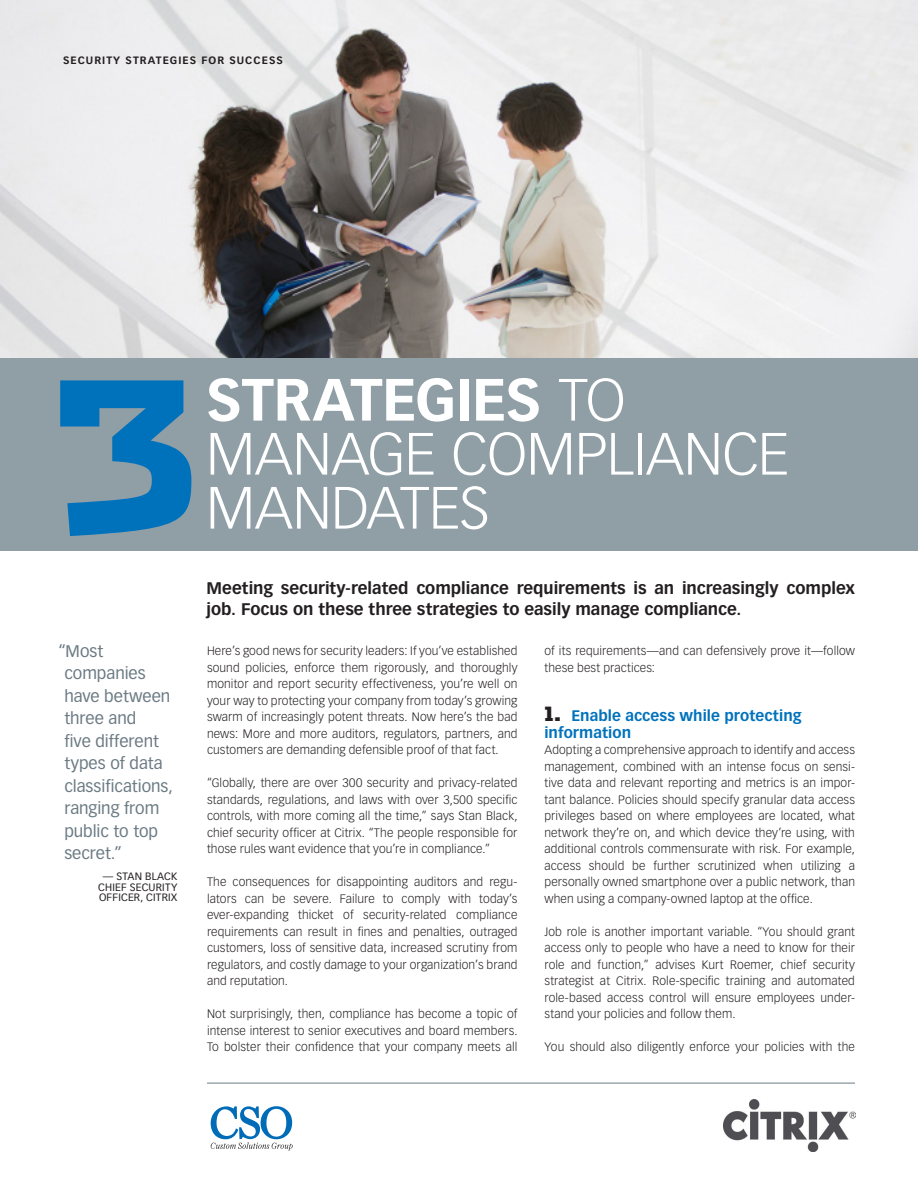
<style>
.page{position:relative;width:918px;height:1188px;background:#fff}
.page>*{position:absolute;margin:0;border:0;box-sizing:border-box;transform-origin:0 0}
.t1{font:900 204px "Dispatch";color:#0072bc}
.t2{font:300 58.5px/54px "Vectora LH";letter-spacing:-.01em;color:#fff}
.t3{font:700 16.5px/21px "Vectora LH";color:#231f20}
.t4{font:16.5px/22.5px "Vectora LH";color:#6b7a83}
.t5{font:700 15px/16.5px "Vectora LH";letter-spacing:.005em;color:#0072bc}
.t6{font:300 12px/16.5px "Vectora LH";letter-spacing:.01em;color:#231f20;text-align:justify}
.t7{font:10.5px/10.5px "Vectora LH";letter-spacing:.02em;color:#231f20;text-align:center}
.Advert_label{font:700 10.5px "Vectora LH";letter-spacing:.1em;color:#231f20}
.s1{font-weight:700}
.s2{font-family:"Dispatch";font-weight:900;font-size:19.5px;color:#231f20}
</style>
<div class="page">
<img style="left:0;top:0;width:918px;height:358px">
<div style="left:0;top:358px;width:918px;height:193px;background:#909ea6"></div>
<img style="left:723px;top:1099px;width:133px;height:52px">
<hr style="left:207px;top:1083px;width:648px;height:1px;background:#6b7a83">
<svg style="left:211px;top:1106px;width:82px;height:44px"></svg>
<p class="Advert_label" style="left:63px;top:54px;width:221px">SECURITY STRATEGIES FOR SUCCESS</p>
<p class="t1" style="left:53px;top:307px;width:149px">3</p>
<p class="t2" style="left:206px;top:374px;width:585px"><span class="s1">STRATEGIES</span> TO<br>MANAGE COMPLIANCE<br>MANDATES</p>
<p class="t4" style="left:64px;top:640px;width:110px;text-indent:-6px">“Most companies have between three and<br>five different types of data classifications, ranging from public to top secret.”</p>
<p class="t7" style="left:98px;top:871px;width:81px">— STAN BLACK<br>CHIEF SECURITY<br>OFFICER, CITRIX</p>
<p class="t3" style="left:207px;top:578px;width:650px">Meeting security-related compliance requirements is an increasingly complex job. Focus on these three strategies to easily manage compliance.</p>
<p class="t6" style="left:207px;top:643px;width:312px">Here’s good news for security leaders: If you’ve established sound policies, enforce them rigorously, and thoroughly monitor and report security effectiveness, you’re well on your way to protecting your company from today’s growing swarm of increasingly potent threats. Now here’s the bad news: More and more auditors, regulators, partners, and customers are demanding defensible proof of that fact.</p>
<p class="t6" style="left:207px;top:775px;width:312px">“Globally, there are over 300 security and privacy-related standards, regulations, and laws with over 3,500 specific controls, with more coming all the time,” says Stan Black, chief security officer at Citrix. “The people responsible for those rules want evidence that you’re in compliance.”</p>
<p class="t6" style="left:207px;top:874px;width:312px">The consequences for disappointing auditors and regu&shy;lators can be severe. Failure to comply with today’s ever-expanding thicket of security-related compliance requirements can result in fines and penalties, outraged customers, loss of sensitive data, increased scrutiny from regulators, and costly damage to your organization’s brand and reputation.</p>
<p class="t6" style="left:207px;top:1006px;width:312px">Not surprisingly, then, compliance has become a topic of intense interest to senior executives and board members.<br>To bolster their confidence that your company meets all</p>
<p class="t6" style="left:544px;top:643px;width:312px">of its requirements—and can defensively prove it—follow these best practices:</p>
<p class="t5" style="left:544px;top:707px;width:259px"><span class="s2">1.</span> Enable access while protecting information</p>
<p class="t6" style="left:544px;top:742px;width:312px">Adopting a comprehensive approach to identify and access management, combined with an intense focus on sensi&shy;tive data and relevant reporting and metrics is an impor&shy;tant balance. Policies should specify granular data access privileges based on where employees are located, what network they’re on, and which device they’re using, with additional controls commensurate with risk. For example, access should be further scrutinized when utilizing a personally owned smartphone over a public network, than when using a company-owned laptop at the office.</p>
<p class="t6" style="left:544px;top:923px;width:312px">Job role is another important variable. “You should grant access only to people who have a need to know for their role and function,” advises Kurt Roemer, chief security strategist at Citrix. Role-specific training and automated role-based access control will ensure employees under&shy;stand your policies and follow them.</p>
<p class="t6" style="left:544px;top:1039px;width:312px">You should also diligently enforce your policies with the</p>
</div>
